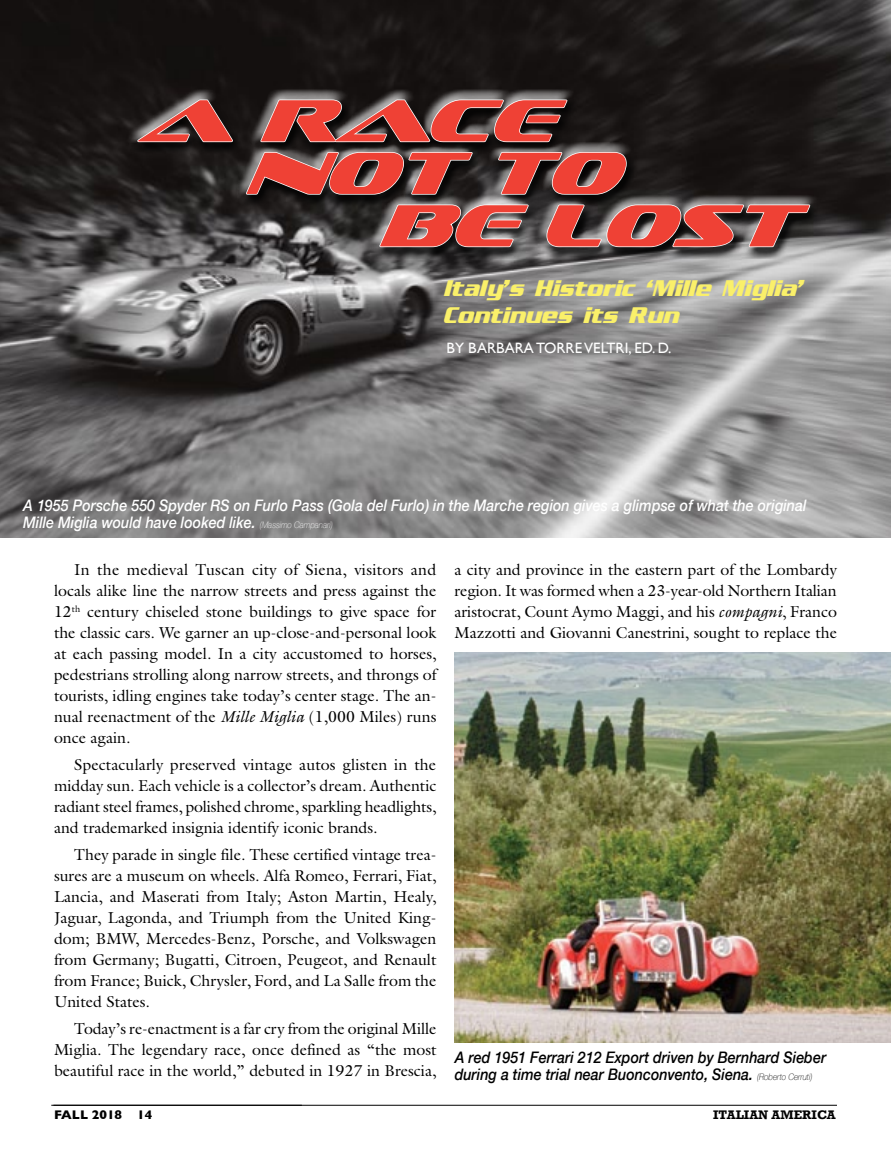
<style>
.page{position:relative;width:891px;height:1161px;background:#fff}
.page>*{position:absolute;margin:0;border:0;box-sizing:border-box;transform-origin:0 0}
.t1{font:italic 60px "Sofachrome";color:#ef4135}
.t2{font:italic 700 22.5px/27px "Enter Sansman";color:#faf06a}
.t3{font:15.9px/21px "Galliard";color:#000;text-align:justify}
.t4{font:italic 500 15.9px/17.4px "Helvetica Neue";color:#fff;scale:.9 1}
.t5{font:italic 500 15.9px/17.4px "Helvetica Neue";color:#000;scale:.9 1}
.t6{font:15px "Gill Sans";color:#fff}
.t7{font:700 12.75px "Rockwell";color:#000}
.t8{font:700 12.75px "Gill Sans";color:#000}
.s1{font-weight:100;font-size:9px}
.s2{font-style:italic}
</style>
<div class="page">
<hr style="left:51px;top:1105px;width:786px;height:1px;background:#000">
<img style="left:0;top:0;width:891px;height:537px">
<img style="left:455px;top:653px;width:436px;height:389px">
<div style="left:128px;top:92px;width:693px;height:167px;background:#000;opacity:.75"></div>
<svg style="left:136px;top:99px;width:98px;height:44px;background:#4a4746"></svg>
<svg style="left:245px;top:94px;width:566px;height:154px;background:#464343"></svg>
<h1 class="t1" style="left:137px;top:91px;width:415px">A RACE</h1>
<h1 class="t1" style="left:244px;top:144px;width:372px">NOT TO</h1>
<h1 class="t1" style="left:379px;top:196px;width:416px">BE LOST</h1>
<h2 class="t2" style="left:444px;top:275px;width:361px">Italy’s Historic ‘Mille Miglia’<br>Continues its Run</h2>
<p class="t6" style="left:447px;top:339px;width:226px">BY BARBARA TO RRE VELTRI, ED. D.</p>
<p class="t4" style="left:23px;top:495px;width:872px">A 1955 Porsche 550 Spyder RS on Furlo Pass (Gola del Furlo) in the Marche region gives a glimpse of what the original<br>Mille Miglia would have looked like. <span class="s1">(Massimo Campanari)</span></p>
<p class="t3" style="left:54px;top:559px;width:384px;text-indent:20px">In the medieval Tuscan city of Siena, visitors and locals alike line the narrow streets and press against the 12<sup>th</sup> century chiseled stone buildings to give space for the classic cars. We garner an up-close-and-personal look at each passing model. In a city accustomed to horses, pedestrians strolling along narrow streets, and throngs of tourists, idling engines take today’s center stage. The an&shy;nual reenactment of the <span class="s2">Mille Miglia</span> (1,000 Miles) runs once again.</p>
<p class="t3" style="left:54px;top:754px;width:384px;text-indent:20px">Spectacularly preserved vintage autos glisten in the midday sun. Each vehicle is a collector’s dream. Authentic radiant steel frames, polished chrome, sparkling headlights, and trademarked insignia identify iconic brands.</p>
<p class="t3" style="left:54px;top:844px;width:384px;text-indent:20px">They parade in single file. These certified vintage trea&shy;sures are a museum on wheels. Alfa Romeo, Ferrari, Fiat, Lancia, and Maserati from Italy; Aston Martin, Healy, Jaguar, Lagonda, and Triumph from the United King&shy;dom; BMW, Mercedes-Benz, Porsche, and Volkswagen from Germany; Bugatti, Citroen, Peugeot, and Renault from France; Buick, Chrysler, Ford, and La Salle from the United States.</p>
<p class="t3" style="left:54px;top:1018px;width:384px;text-indent:20px">Today’s re-enactment is a far cry from the original Mille Miglia. The legendary race, once defined as “the most beautiful race in the world,” debuted in 1927 in Brescia,</p>
<p class="t3" style="left:455px;top:559px;width:384px">a city and province in the eastern part of the Lombardy region. It was formed when a 23-year-old Northern Italian aristocrat, Count Aymo Maggi, and his <span class="s2">compagni</span>, Franco Mazzotti and Giovanni Canestrini, sought to replace the</p>
<p class="t5" style="left:455px;top:1047px;width:414px">A red 1951 Ferrari 212 Export driven by Bernhard Sieber during a time trial near Buonconvento, Siena. <span class="s1">(Roberto Cerruti)</span></p>
<p class="t8" style="left:54px;top:1105px;width:100px">FALL 2018 14</p>
<p class="t7" style="left:713px;top:1107px;width:124px">ITALIAN AMERICA</p>
</div>
